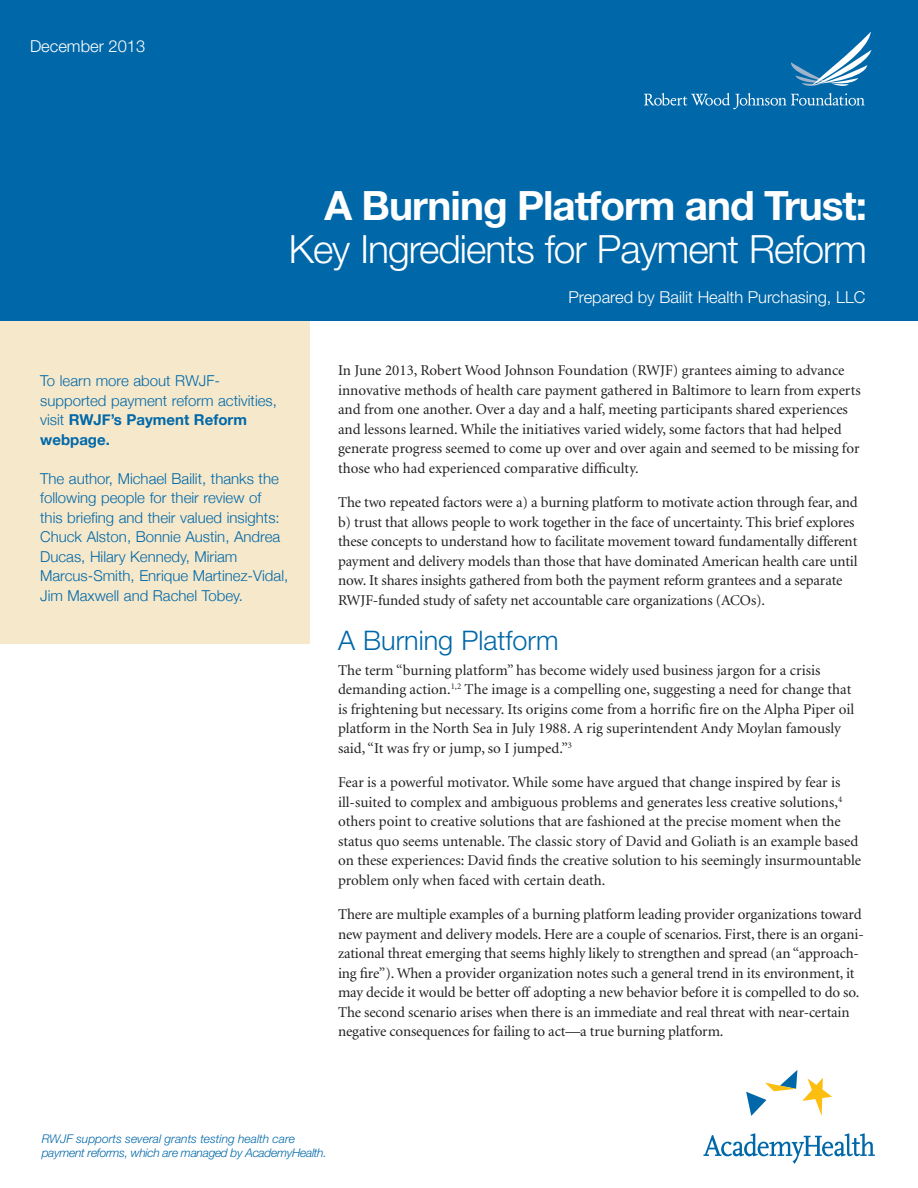
<style>
.page{position:relative;width:918px;height:1188px;background:#fff}
.page>*{position:absolute;margin:0;border:0;box-sizing:border-box;transform-origin:0 0}
.t1{font:700 40.5px "Helvetica Neue LT Std";letter-spacing:-.025em;color:#fff}
.t2{font:300 39px "Helvetica Neue LT Std";letter-spacing:-.025em;color:#fff}
.ROI_sub{font:300 27px "Helvetica Neue LT Std";color:#0068a9}
.t3{font:300 16.5px "Helvetica Neue LT Std";color:#fff}
.NEW_body{font:15px/19.5px "Minion";letter-spacing:-.005em;color:#231f20}
.t4{font:300 15px/19.5px "Helvetica Neue";color:#0068a9}
.t5{font:italic 300 12px/14.4px "Helvetica Neue LT Std";letter-spacing:-.025em;color:#0068a9}
.s1{font-weight:700}
</style>
<div class="page">
<svg style="left:746px;top:1070px;width:86px;height:46px"></svg>
<svg style="left:704px;top:1133px;width:171px;height:31px"></svg>
<div style="left:0;top:320px;width:309px;height:324px;background:#f6e8ca"></div>
<div style="left:0;top:0;width:918px;height:320px;background:#0068a9"></div>
<svg style="left:644px;top:32px;width:227px;height:77px"></svg>
<p class="t3" style="left:30px;top:36px;width:117px">December 2013</p>
<p class="t1" style="left:325px;top:180px;width:544px">A Burning Platform and Trust:</p>
<p class="t2" style="left:289px;top:225px;width:580px">Key Ingredients for Payment Reform</p>
<p class="t3" style="left:568px;top:287px;width:299px">Prepared by Bailit Health Purchasing, LLC</p>
<p class="t4" style="left:40px;top:370px;width:238px">To learn more about RWJF&shy;supported payment reform activities, visit <span class="s1">RWJF’s Payment Reform webpage.</span></p>
<p class="t4" style="left:40px;top:468px;width:250px">The author, Michael Bailit, thanks the following people for their review of<br>this briefing and their valued insights:<br>Chuck Alston, Bonnie Austin, Andrea Ducas, Hilary Kennedy, Miriam Marcus-Smith, Enrique Martinez-Vidal, Jim Maxwell and Rachel Tobey.</p>
<p class="NEW_body" style="left:338px;top:361px;width:524px">In June 2013, Robert Wood Johnson Foundation (RWJF) grantees aiming to advance innovative methods of health care payment gathered in Baltimore to learn from experts and from one another. Over a day and a half, meeting participants shared experiences and lessons learned. While the initiatives varied widely, some factors that had helped generate progress seemed to come up over and over again and seemed to be missing for those who had experienced comparative difficulty.</p>
<p class="NEW_body" style="left:338px;top:493px;width:521px">The two repeated factors were a) a burning platform to motivate action through fear, and b) trust that allows people to work together in the face of uncertainty. This brief explores these concepts to understand how to facilitate movement toward fundamentally different payment and delivery models than those that have dominated American health care until now. It shares insights gathered from both the payment reform grantees and a separate RWJF-funded study of safety net accountable care organizations (ACOs).</p>
<p class="ROI_sub" style="left:338px;top:624px;width:222px">A Burning Platform</p>
<p class="NEW_body" style="left:338px;top:661px;width:518px">The term “burning platform” has become widely used business jargon for a crisis demanding action.<sup>1,2</sup> The image is a compelling one, suggesting a need for change that is frightening but necessary. Its origins come from a horrific fire on the Alpha Piper oil platform in the North Sea in July 1988. A rig superintendent Andy Moylan famously said, “It was fry or jump, so I jumped.”<sup>3</sup></p>
<p class="NEW_body" style="left:338px;top:773px;width:525px">Fear is a powerful motivator. While some have argued that change inspired by fear is ill-suited to complex and ambiguous problems and generates less creative solutions,<sup>4 </sup>others point to creative solutions that are fashioned at the precise moment when the status quo seems untenable. The classic story of David and Goliath is an example based on these experiences: David finds the creative solution to his seemingly insurmountable problem only when faced with certain death.</p>
<p class="NEW_body" style="left:338px;top:905px;width:527px">There are multiple examples of a burning platform leading provider organizations toward new payment and delivery models. Here are a couple of scenarios. First, there is an organi&shy;zational threat emerging that seems highly likely to strengthen and spread (an “approach&shy;ing fire”). When a provider organization notes such a general trend in its environment, it may decide it would be better off adopting a new behavior before it is compelled to do so.<br>The second scenario arises when there is an immediate and real threat with near-certain negative consequences for failing to act—a true burning platform.</p>
<p class="t5" style="left:42px;top:1131px;width:287px">RWJF supports several grants testing health care payment reforms, which are managed by AcademyHealth.</p>
</div>
